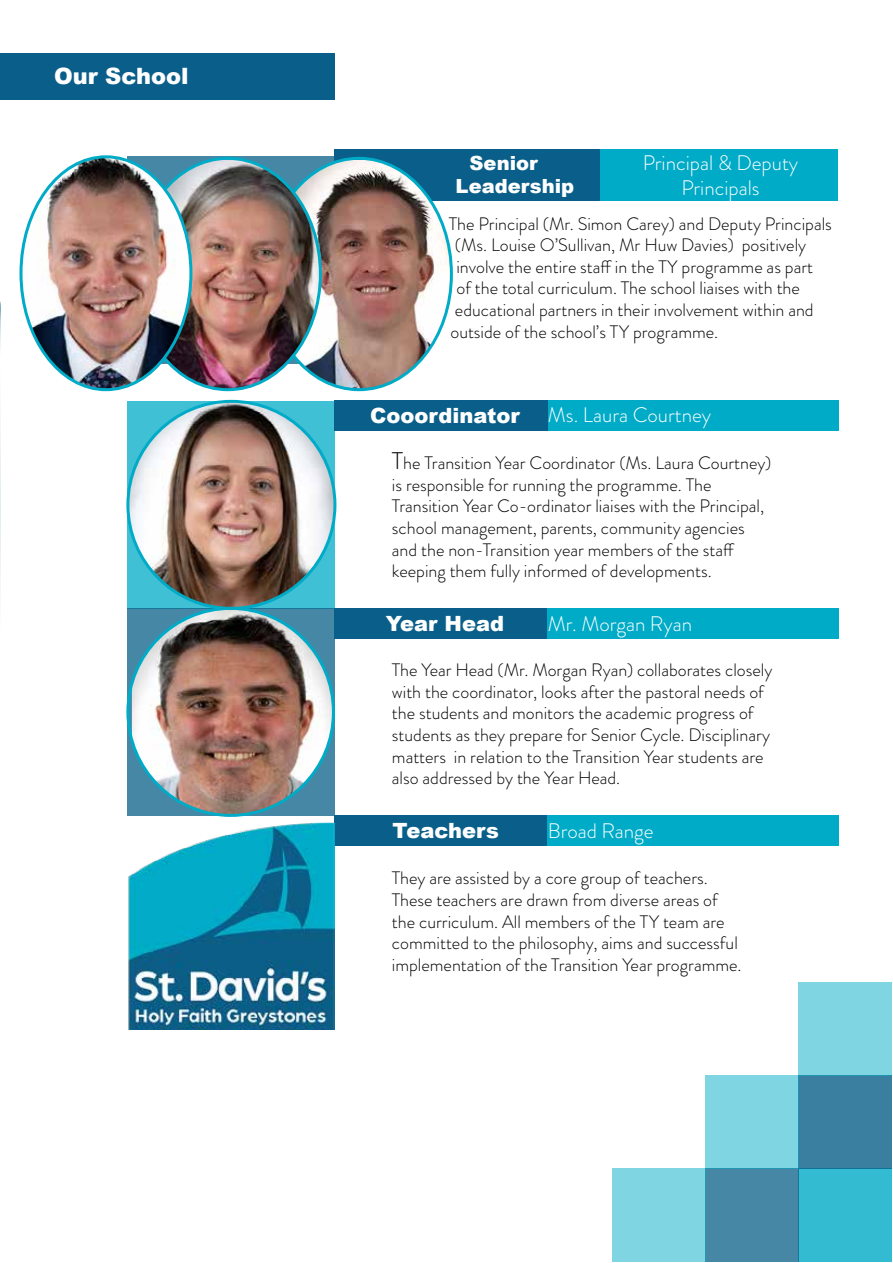
<style>
.page{position:relative;width:893px;height:1263px;background:#fff}
.page>*{position:absolute;margin:0;border:0;box-sizing:border-box;transform-origin:0 0}
.t1{font:900 22.5px "Arial";color:#fff}
.t2{font:300 21px/25.2px "Brandon Grotesque";color:#fff;text-align:center}
.t3{font:900 21px "Arial";color:#fff}
.t4{font:900 19.5px/23.4px "Arial";color:#fff}
.t5{font:300 18px/21.6px "Brandon Grotesque";color:#000}
.s1{font-size:24px}
</style>
<div class="page">
<svg style="left:0;top:301px;width:1px;height:295px"></svg>
<hr style="left:0;top:0;width:1px;height:93px;background:#00abc7">
<hr style="left:0;top:93px;width:1px;height:93px;background:#095f89">
<hr style="left:0;top:186px;width:1px;height:93px;background:#00abc7">
<div style="left:335px;top:149px;width:267px;height:51px;background:#095f89"></div>
<div style="left:600px;top:149px;width:237px;height:51px;background:#00abc7"></div>
<div style="left:548px;top:400px;width:291px;height:30px;background:#00abc7"></div>
<div style="left:335px;top:608px;width:213px;height:31px;background:#095f89"></div>
<div style="left:548px;top:608px;width:291px;height:31px;background:#00abc7"></div>
<div style="left:335px;top:815px;width:213px;height:31px;background:#095f89"></div>
<div style="left:548px;top:815px;width:291px;height:31px;background:#00abc7"></div>
<svg style="left:128px;top:401px;width:207px;height:207px;background:#3abed3"></svg>
<svg style="left:128px;top:608px;width:207px;height:207px;background:#348aaa"></svg>
<div style="left:0;top:53px;width:335px;height:46px;background:#095f89"></div>
<div style="left:798px;top:1169px;width:93px;height:93px;background:#33bbd2"></div>
<div style="left:705px;top:1169px;width:93px;height:93px;background:#4687a6"></div>
<div style="left:798px;top:1076px;width:93px;height:93px;background:#3a7fa0"></div>
<div style="left:612px;top:1169px;width:93px;height:93px;background:#80d5e3"></div>
<div style="left:705px;top:1076px;width:93px;height:93px;background:#80d5e3"></div>
<div style="left:798px;top:983px;width:93px;height:93px;background:#80d5e3"></div>
<img style="left:128px;top:401px;width:207px;height:207px;border-radius:103px">
<img style="left:132px;top:610px;width:201px;height:205px">
<img style="left:320px;top:160px;width:131px;height:230px">
<img style="left:191px;top:160px;width:129px;height:230px">
<img style="left:23px;top:157px;width:168px;height:233px">
<img style="left:128px;top:822px;width:207px;height:207px">
<div style="left:335px;top:400px;width:213px;height:30px;background:#095f89"></div>
<p class="t1" style="left:54px;top:60px;width:136px">Our School</p>
<p class="t4" style="left:456px;top:151px;width:120px;text-indent:14px">Senior<br>Leadership</p>
<p class="t2" style="left:643px;top:150px;width:157px">Principal &amp; Deputy<br>Principals</p>
<p class="t5" style="left:449px;top:213px;width:384px">The Principal (Mr. Simon Carey) and Deputy Principals</p>
<p class="t5" style="left:455px;top:234px;width:353px">(Ms. Louise O’Sullivan, Mr Huw Davies) positively</p>
<p class="t5" style="left:456px;top:256px;width:358px">involve the entire staff in the TY programme as part</p>
<p class="t5" style="left:456px;top:278px;width:345px">of the total curriculum. The school liaises with the</p>
<p class="t5" style="left:455px;top:299px;width:360px">educational partners in their involvement within and</p>
<p class="t5" style="left:450px;top:321px;width:269px">outside of the school’s TY programme.</p>
<p class="t3" style="left:370px;top:400px;width:151px">Cooordinator</p>
<p class="t2" style="left:548px;top:403px;width:165px">Ms. Laura Courtney</p>
<p class="t5" style="left:392px;top:452px;width:381px"><span class="s1">T</span>he Transition Year Coordinator (Ms. Laura Courtney) is responsible for running the programme. The Transition Year Co-ordinator liaises with the Principal, school management, parents, community agencies and the non-Transition year members of the staff keeping them fully informed of developments.</p>
<p class="t3" style="left:386px;top:608px;width:120px">Year Head</p>
<p class="t2" style="left:548px;top:611px;width:146px">Mr. Morgan Ryan</p>
<p class="t5" style="left:392px;top:659px;width:382px">The Year Head (Mr. Morgan Ryan) collaborates closely with the coordinator, looks after the pastoral needs of the students and monitors the academic progress of students as they prepare for Senior Cycle. Disciplinary matters in relation to the Transition Year students are also addressed by the Year Head.</p>
<p class="t3" style="left:393px;top:815px;width:108px">Teachers</p>
<p class="t2" style="left:548px;top:818px;width:107px">Broad Range</p>
<p class="t5" style="left:392px;top:867px;width:351px">They are assisted by a core group of teachers.<br>These teachers are drawn from diverse areas of the curriculum. All members of the TY team are committed to the philosophy, aims and successful implementation of the Transition Year programme.</p>
</div>
